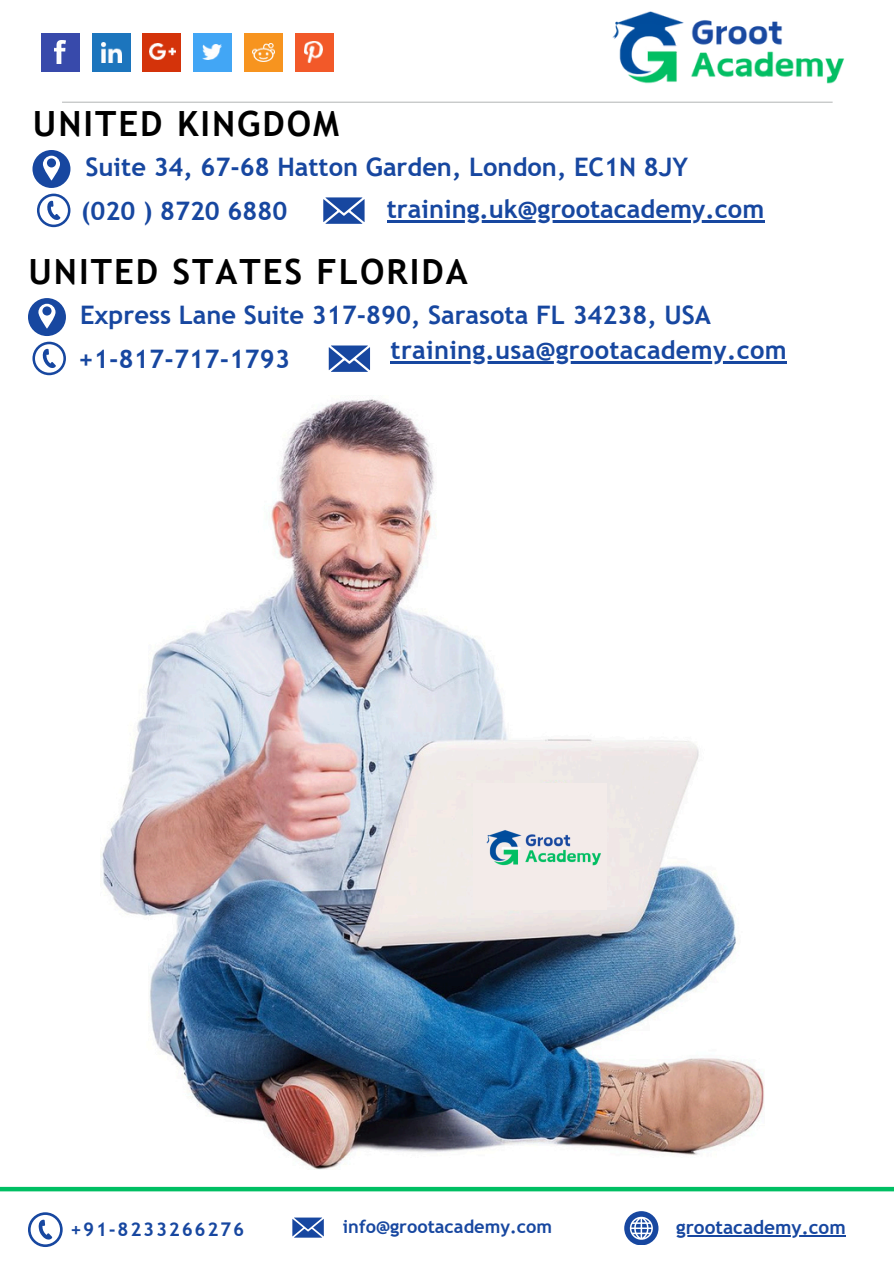
<style>
.page{position:relative;width:894px;height:1264px;background:#fff}
.page>*{position:absolute;margin:0;border:0;box-sizing:border-box;transform-origin:0 0}
.t1{font:700 34.65px "Trebuchet MS";letter-spacing:.055em;color:#000}
.t2{font:700 25.5px "Trebuchet MS";color:#1747a0}
.t3{font:700 19.05px "Trebuchet MS";color:#1747a0}
.t4{font:700 18.9px "Trebuchet MS";letter-spacing:.095em;color:#1747a0}
.t5{font:700 18.15px "Trebuchet MS";color:#1747a0}
</style>
<div class="page">
<img style="left:100px;top:399px;width:664px;height:770px">
<div style="left:41px;top:33px;width:39px;height:38px;background:#384aab"></div>
<div style="left:92px;top:33px;width:38px;height:38px;background:#1c75bd"></div>
<div style="left:143px;top:33px;width:38px;height:38px;background:#d4330a"></div>
<div style="left:193px;top:33px;width:39px;height:38px;background:#42a6f5"></div>
<div style="left:244px;top:33px;width:38px;height:38px;background:#f7941f"></div>
<div style="left:295px;top:33px;width:38px;height:38px;background:#f25929"></div>
<img style="left:54px;top:41px;width:12px;height:22px">
<img style="left:101px;top:42px;width:20px;height:20px">
<img style="left:149px;top:44px;width:26px;height:16px">
<img style="left:203px;top:44px;width:19px;height:16px">
<img style="left:252px;top:43px;width:22px;height:18px">
<img style="left:304px;top:41px;width:18px;height:21px">
<hr style="left:62px;top:102px;width:770px;height:1px;background:#b7b9ba">
<div style="left:472px;top:782px;width:134px;height:127px;background:#f3ebe9"></div>
<img style="left:606px;top:11px;width:239px;height:92px">
<svg style="left:292px;top:1217px;width:32px;height:20px"></svg>
<svg style="left:28px;top:1212px;width:35px;height:34px"></svg>
<svg style="left:624px;top:1211px;width:33px;height:33px"></svg>
<hr style="left:676px;top:1235px;width:169px;height:1px;background:#1747a0">
<div style="left:0;top:1186px;width:893px;height:5px;background:#00bf63"></div>
<img style="left:486px;top:786px;width:121px;height:123px">
<svg style="left:32px;top:150px;width:38px;height:38px"></svg>
<svg style="left:323px;top:197px;width:41px;height:27px"></svg>
<svg style="left:37px;top:194px;width:33px;height:33px"></svg>
<hr style="left:386px;top:220px;width:378px;height:2px;background:#1747a0">
<svg style="left:28px;top:298px;width:38px;height:38px"></svg>
<svg style="left:328px;top:345px;width:42px;height:27px"></svg>
<svg style="left:32px;top:342px;width:34px;height:33px"></svg>
<hr style="left:390px;top:361px;width:396px;height:3px;background:#1747a0">
<p class="t1" style="left:33px;top:103px;width:308px">UNITED KINGDOM</p>
<p class="t2" style="left:85px;top:152px;width:604px">Suite 34, 67-68 Hatton Garden, London, EC1N 8JY</p>
<p class="t2" style="left:81px;top:196px;width:208px">(020 ) 8720 6880</p>
<h1 class="t2" style="left:386px;top:194px;width:379px">training.uk@grootacademy.com</h1>
<h2 class="t1" style="left:28px;top:251px;width:440px">UNITED STATES FLORIDA</h2>
<p class="t2" style="left:80px;top:300px;width:632px">Express Lane Suite 317-890, Sarasota FL 34238, USA</p>
<p class="t2" style="left:79px;top:344px;width:213px">+1-817-717-1793</p>
<h2 class="t2" style="left:390px;top:335px;width:397px">training.usa@grootacademy.com</h2>
<p class="t4" style="left:70px;top:1217px;width:175px">+91-8233266276</p>
<p class="t5" style="left:343px;top:1215px;width:211px">info@grootacademy.com</p>
<p class="t3" style="left:676px;top:1216px;width:171px">grootacademy.com</p>
</div>
